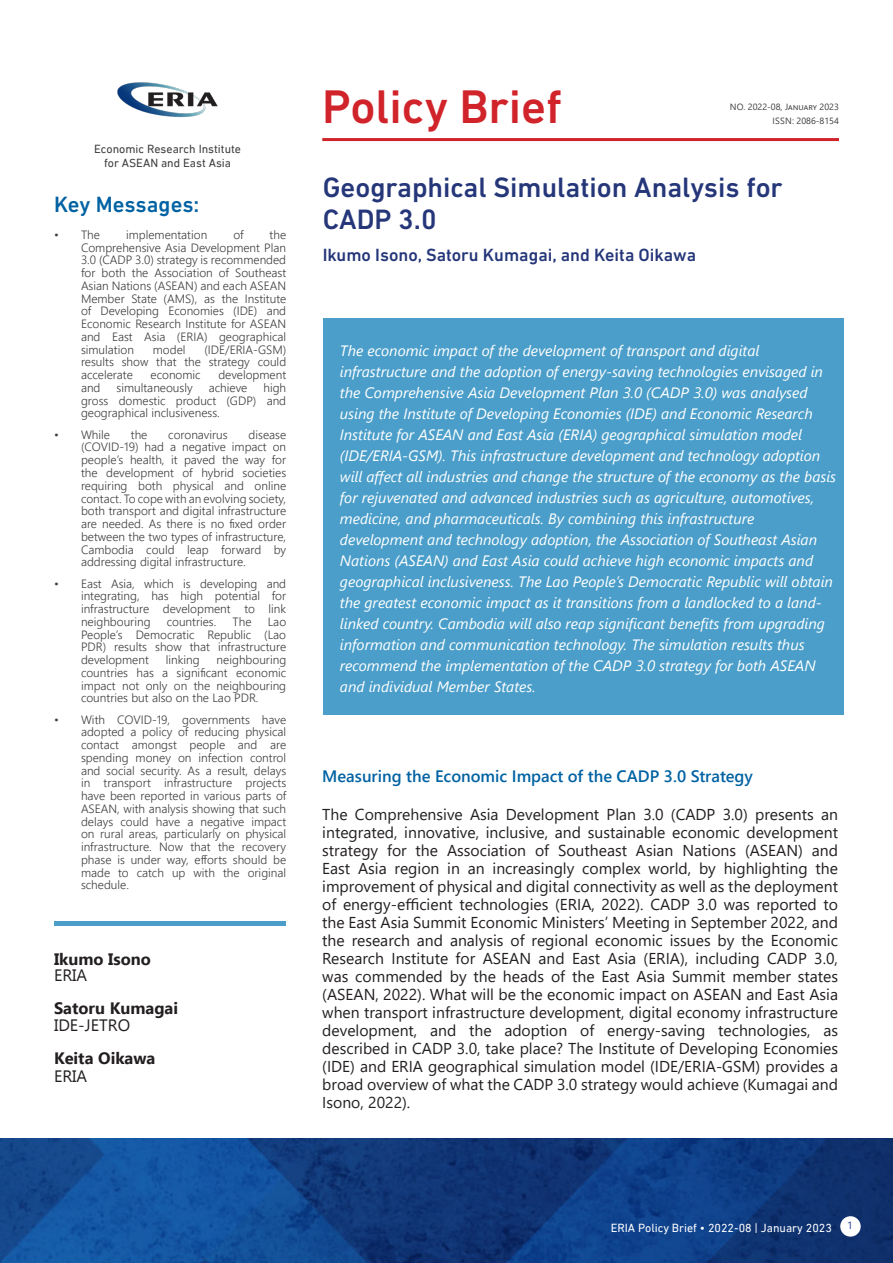
<style>
.page{position:relative;width:893px;height:1263px;background:#fff}
.page>*{position:absolute;margin:0;border:0;box-sizing:border-box;transform-origin:0 0}
.t1{font:500 48px "DIN Next LT Pro";color:#d1232a}
.t2{font:500 28.5px/31.5px "DIN Next LT Pro";color:#253679}
.t3{font:500 22.5px "DIN Next LT Pro";color:#0062a3}
.t4{font:500 18px "DIN Next LT Pro";color:#253679}
.Subtitle{font:600 16.5px "Segoe UI";color:#0062a3}
.Author_bawah{font:700 16.5px "Ebrima";color:#231f20}
.t5{font:16.5px "Ebrima";color:#231f20}
.Paragraph{font:15.75px/18px "Segoe UI";color:#231f20;text-align:justify}
.Abstract{font:italic 15px/21px "Segoe UI";color:#fff}
.t6{font:300 12px/12.8px "Segoe UI";color:#3e3e3f;text-align:justify}
.t7{font:12px "DIN Next LT Pro";color:#3e3e3f}
.t8{font:12px "DIN Next LT Pro";color:#fff}
.t9{font:10.5px "Ebrima";color:#253f8e}
.Nomor{font:9px "Segoe UI";color:#3e3e3f}
</style>
<div class="page">
<img style="left:0;top:1138px;width:893px;height:125px">
<div style="left:840px;top:1216px;width:21px;height:20px;background:#fff;border-radius:50%"></div>
<hr style="left:322px;top:138px;width:517px;height:3px;background:#d1232a">
<div style="left:323px;top:318px;width:520px;height:397px;background:#4a9ec9"></div>
<svg style="left:54px;top:922px;width:232px;height:4px"></svg>
<img style="left:117px;top:82px;width:101px;height:36px">
<p class="t7" style="left:94px;top:142px;width:149px">Economic Research Institute</p>
<p class="t7" style="left:104px;top:155px;width:128px">for ASEAN and East Asia</p>
<p class="t3" style="left:54px;top:192px;width:147px">Key Messages:</p>
<p class="t6" style="left:54px;top:227px;width:47px">• The</p>
<p class="t6" style="left:126px;top:227px;width:83px">implementation</p>
<p class="t6" style="left:233px;top:227px;width:12px">of</p>
<p class="t6" style="left:81px;top:227px;width:207px;text-indent:189px">the Comprehensive Asia Development Plan 3.0 (CADP 3.0) strategy is recommended for both the Association of Southeast Asian Nations (ASEAN) and each ASEAN Member State (AMS), as the Institute of Developing Economies (IDE) and Economic Research Institute for ASEAN and East Asia (ERIA) geographical simulation</p>
<p class="t6" style="left:153px;top:342px;width:34px">model</p>
<p class="t6" style="left:81px;top:342px;width:207px;text-indent:123px">(IDE/ERIA-GSM) results show that the strategy could accelerate</p>
<p class="t6" style="left:151px;top:367px;width:52px">economic</p>
<p class="t6" style="left:218px;top:367px;width:69px">development</p>
<p class="t6" style="left:81px;top:380px;width:207px;text-indent:182px">high gross domestic product (GDP) and geographical inclusiveness.</p>
<p class="t6" style="left:54px;top:427px;width:58px">• While</p>
<p class="t6" style="left:131px;top:427px;width:18px">the</p>
<p class="t6" style="left:168px;top:427px;width:61px">coronavirus</p>
<p class="t6" style="left:81px;top:380px;width:21px">and</p>
<p class="t6" style="left:117px;top:380px;width:78px">simultaneously</p>
<p class="t6" style="left:209px;top:380px;width:40px">achieve</p>
<p class="t6" style="left:81px;top:427px;width:207px;text-indent:168px">disease (COVID-19) had a negative impact on people’s health, it paved the way for the development of hybrid societies requiring both physical and online contact. To cope with an evolving society, both transport and digital infrastructure are needed. As there is no fixed order between the two types of infrastructure, Cambodia could leap forward by addressing digital infrastructure.</p>
<p class="t6" style="left:81px;top:576px;width:207px;text-indent:-27px">• East Asia, which is developing and integrating, has high potential for infrastructure development to link neighbouring</p>
<p class="t6" style="left:167px;top:614px;width:51px">countries.</p>
<p class="t6" style="left:233px;top:614px;width:20px">The</p>
<p class="t6" style="left:81px;top:614px;width:207px;text-indent:187px">Lao People’s Democratic Republic (Lao PDR) results show that infrastructure development</p>
<p class="t6" style="left:81px;top:652px;width:207px;text-indent:136px">neighbouring countries has a significant economic impact not only on the neighbouring countries but also on the Lao PDR.</p>
<p class="t6" style="left:81px;top:712px;width:207px;text-indent:-27px">• With COVID-19, governments have adopted a policy of reducing physical contact amongst people and are spending money on infection control and social security. As a result, delays in transport infrastructure projects have been reported in various parts of ASEAN, with analysis showing that such delays could have a negative impact on rural areas, particularly on physical infrastructure. Now that the recovery phase is under way, efforts should be made to catch up with the original schedule.</p>
<p class="t6" style="left:166px;top:652px;width:35px">linking</p>
<p class="Author_bawah" style="left:54px;top:946px;width:98px">Ikumo Isono</p>
<p class="t5" style="left:54px;top:963px;width:35px">ERIA</p>
<p class="Author_bawah" style="left:54px;top:995px;width:126px">Satoru Kumagai</p>
<p class="t5" style="left:54px;top:1013px;width:78px">IDE-JETRO</p>
<p class="Author_bawah" style="left:54px;top:1045px;width:103px">Keita Oikawa</p>
<p class="t5" style="left:54px;top:1064px;width:35px">ERIA</p>
<p class="t1" style="left:322px;top:78px;width:241px">Policy Brief</p>
<p class="Nomor" style="left:730px;top:98px;width:111px">NO. 2022-08, January 2023</p>
<p class="Nomor" style="left:772px;top:112px;width:68px">ISSN: 2086-8154</p>
<p class="t2" style="left:323px;top:171px;width:461px">Geographical Simulation Analysis for<br>CADP 3.0</p>
<p class="t4" style="left:323px;top:244px;width:375px">Ikumo Isono, Satoru Kumagai, and Keita Oikawa</p>
<p class="Abstract" style="left:340px;top:337px;width:498px">The economic impact of the development of transport and digital infrastructure and the adoption of energy-saving technologies envisaged in the Comprehensive Asia Development Plan 3.0 (CADP 3.0) was analysed using the Institute of Developing Economies (IDE) and Economic Research Institute for ASEAN and East Asia (ERIA) geographical simulation model (IDE/ERIA-GSM). This infrastructure development and technology adoption will affect all industries and change the structure of the economy as the basis for rejuvenated and advanced industries such as agriculture, automotives, medicine, and pharmaceuticals. By combining this infrastructure development and technology adoption, the Association of Southeast Asian Nations (ASEAN) and East Asia could achieve high economic impacts and geographical inclusiveness. The Lao People’s Democratic Republic will obtain the greatest economic impact as it transitions from a landlocked to a land&shy;linked country. Cambodia will also reap significant benefits from upgrading information and communication technology. The simulation results thus recommend the implementation of the CADP 3.0 strategy for both ASEAN and individual Member States.</p>
<p class="Subtitle" style="left:322px;top:761px;width:432px">Measuring the Economic Impact of the CADP 3.0 Strategy</p>
<p class="Paragraph" style="left:322px;top:804px;width:517px">The Comprehensive Asia Development Plan 3.0 (CADP 3.0) presents an integrated, innovative, inclusive, and sustainable economic development strategy for the Association of Southeast Asian Nations (ASEAN) and East Asia region in an increasingly complex world, by highlighting the improvement of physical and digital connectivity as well as the deployment of energy-efficient technologies (ERIA, 2022). CADP 3.0 was reported to the East Asia Summit Economic Ministers’ Meeting in September 2022, and the research and analysis of regional economic issues by the Economic Research Institute for ASEAN and East Asia (ERIA), including CADP 3.0, was commended by the heads of the East Asia Summit member states (ASEAN, 2022). What will be the economic impact on ASEAN and East Asia when transport infrastructure development, digital economy infrastructure development, and the adoption of energy-saving technologies, as described in CADP 3.0, take place? The Institute of Developing Economies (IDE) and ERIA geographical simulation model (IDE/ERIA-GSM) provides a broad overview of what the CADP 3.0 strategy would achieve (Kumagai and Isono, 2022).</p>
<p class="t8" style="left:611px;top:1220px;width:223px">ERIA Policy Brief • 2022-08 | January 2023</p>
<p class="t9" style="left:847px;top:1218px;width:7px">1</p>
</div>
